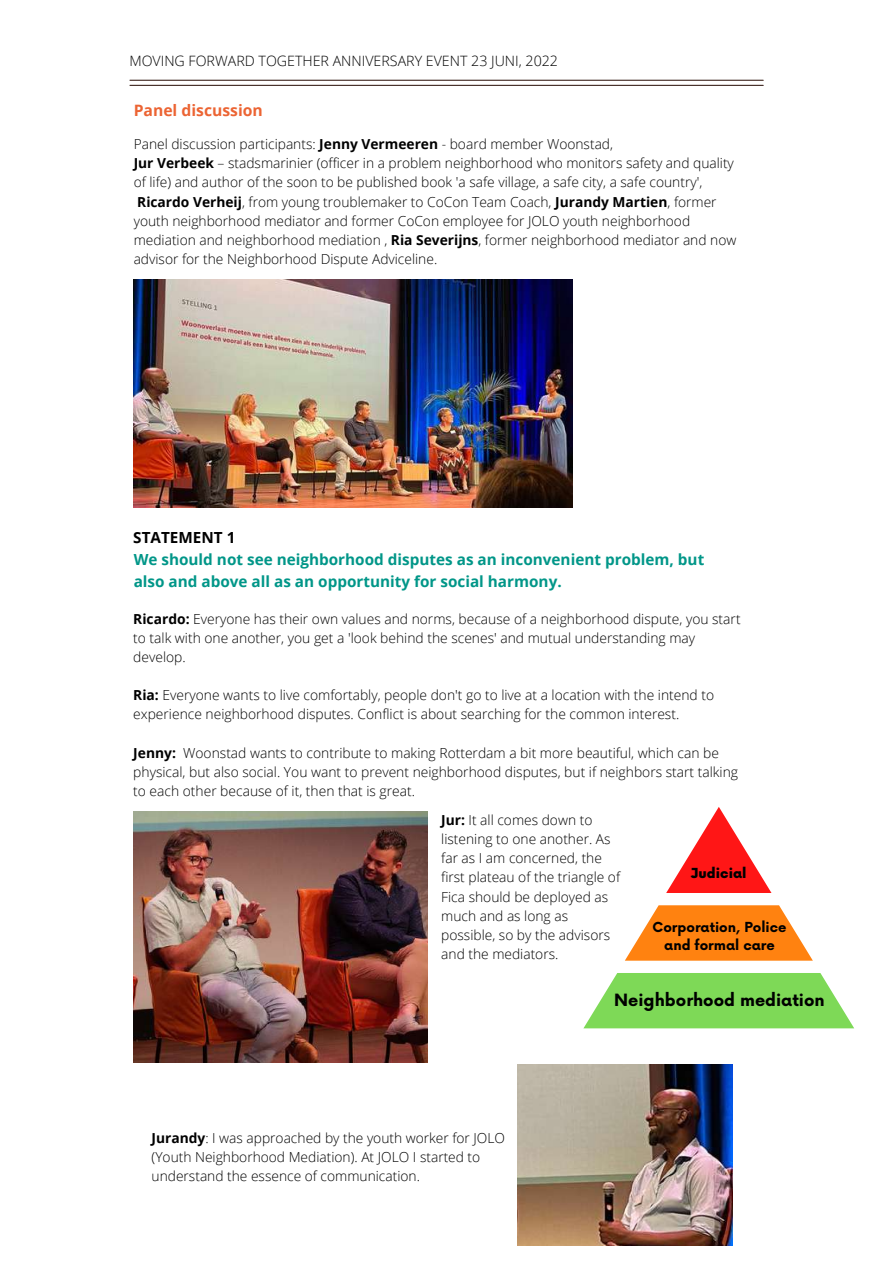
<style>
.page{position:relative;width:893px;height:1264px;background:#fff}
.page>*{position:absolute;margin:0;border:0;box-sizing:border-box;transform-origin:0 0}
.t1{font:700 16.5px "Now";color:#000}
.t2{font:700 15.75px "Open Sans";color:#ec6433}
.t3{font:700 15.3px/21.3px "Open Sans";color:#009688}
.t4{font:700 15.3px "Open Sans";color:#000}
.t5{font:300 14.25px "Open Sans";color:#000}
.t6{font:300 13.8px/19px "Open Sans";color:#000}
.t7{font:700 13.5px/18px "Now";color:#000;text-align:center}
.t8{font:900 13.5px "Now";color:#000}
.s1{font-weight:700}
</style>
<div class="page">
<hr style="left:130px;top:85px;width:633px;height:1px;background:#3e251e">
<hr style="left:130px;top:80px;width:633px;height:1px;background:#3e251e">
<img style="left:134px;top:279px;width:438px;height:228px">
<img style="left:517px;top:1064px;width:215px;height:181px">
<img style="left:134px;top:811px;width:293px;height:251px">
<svg style="left:625px;top:905px;width:187px;height:55px"></svg>
<svg style="left:666px;top:807px;width:105px;height:86px"></svg>
<svg style="left:583px;top:973px;width:271px;height:55px;background:#8edd6c"></svg>
<p class="t5" style="left:129px;top:50px;width:430px">MOVING FORWARD TOGETHER ANNIVERSARY EVENT 23 JUNI, 2022</p>
<p class="t2" style="left:134px;top:100px;width:131px">Panel discussion</p>
<p class="t6" style="left:134px;top:134px;width:604px">Panel discussion participants: <span class="s1">Jenny Vermeeren</span> - board member Woonstad,<br><span class="s1">Jur Verbeek</span> – stadsmarinier (officer in a problem neighborhood who monitors safety and quality of life) and author of the soon to be published book 'a safe village, a safe city, a safe country', <span class="s1">Ricardo Verheij</span>, from young troublemaker to CoCon Team Coach, <span class="s1">Jurandy Martien</span>, former youth neighborhood mediator and former CoCon employee for JOLO youth neighborhood mediation and neighborhood mediation , <span class="s1">Ria Severijns</span>, former neighborhood mediator and now advisor for the Neighborhood Dispute Adviceline.</p>
<p class="t4" style="left:133px;top:526px;width:104px">STATEMENT 1</p>
<p class="t3" style="left:134px;top:548px;width:572px">We should not see neighborhood disputes as an inconvenient problem, but also and above all as an opportunity for social harmony.</p>
<p class="t6" style="left:133px;top:609px;width:608px"><span class="s1">Ricardo:</span> Everyone has their own values and norms, because of a neighborhood dispute, you start to talk with one another, you get a 'look behind the scenes' and mutual understanding may develop.</p>
<p class="t6" style="left:133px;top:685px;width:582px"><span class="s1">Ria:</span> Everyone wants to live comfortably, people don't go to live at a location with the intend to experience neighborhood disputes. Conflict is about searching for the common interest.</p>
<p class="t6" style="left:133px;top:742px;width:606px"><span class="s1">Jenny:</span> Woonstad wants to contribute to making Rotterdam a bit more beautiful, which can be physical, but also social. You want to prevent neighborhood disputes, but if neighbors start talking to each other because of it, then that is great.</p>
<p class="t6" style="left:441px;top:810px;width:180px"><span class="s1">Jur:</span> It all comes down to listening to one another. As far as I am concerned, the first plateau of the triangle of<br>Fica should be deployed as much and as long as possible, so by the advisors and the mediators.</p>
<p class="t8" style="left:690px;top:865px;width:57px">Judicial</p>
<p class="t7" style="left:652px;top:918px;width:135px">Corporation, Police and formal care</p>
<p class="t6" style="left:152px;top:1128px;width:355px"><span class="s1">Jurandy</span>: I was approached by the youth worker for JOLO (Youth Neighborhood Mediation). At JOLO I started to understand the essence of communication.</p>
<p class="t1" style="left:614px;top:991px;width:212px">Neighborhood mediation</p>
</div>
